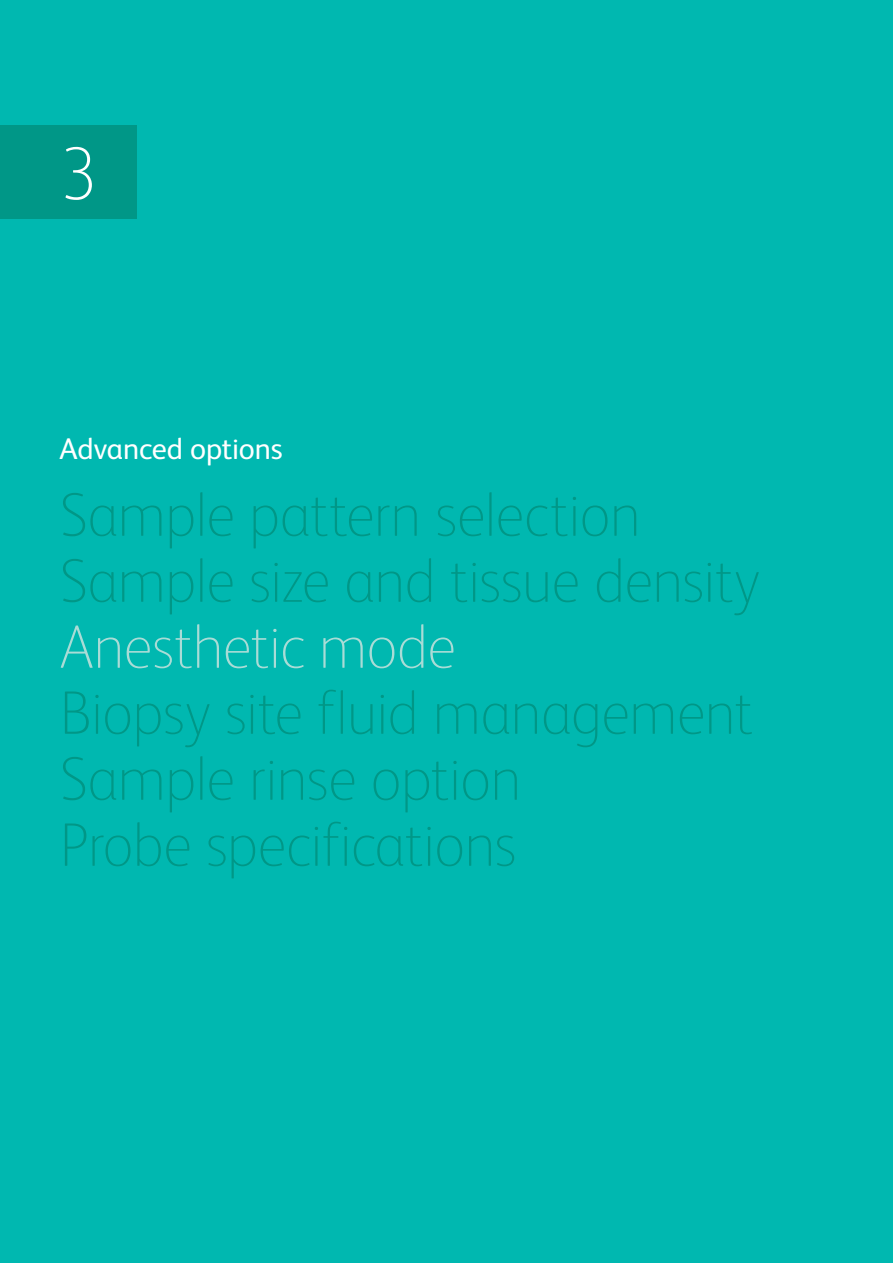
<style>
.page{position:relative;width:893px;height:1263px;background:#00b8b0}
.page>*{position:absolute;margin:0;border:0;box-sizing:border-box;transform-origin:0 0}
.t1{font:100 75px "FS Albert Pro";color:#fff}
.t2{font:100 61.5px/66px "FS Albert Pro";letter-spacing:-.015em;color:#009787}
.t3{font:100 61.5px "FS Albert Pro";letter-spacing:-.015em;color:#a9dcd6}
.t4{font:30px "FS Albert Pro";letter-spacing:-.005em;color:#fff}
</style>
<div class="page">
<div style="left:0;top:125px;width:137px;height:94px;background:#009787"></div>
<p class="t1" style="left:58px;top:124px;width:41px">3</p>
<p class="t4" style="left:60px;top:427px;width:225px">Advanced options</p>
<p class="t2" style="left:60px;top:479px;width:702px">Sample pattern selection<br>Sample size and tissue density</p>
<p class="t3" style="left:60px;top:606px;width:398px">Anesthetic mode</p>
<p class="t2" style="left:60px;top:677px;width:695px">Biopsy site fluid management<br>Sample rinse option<br>Probe specifications</p>
</div>
